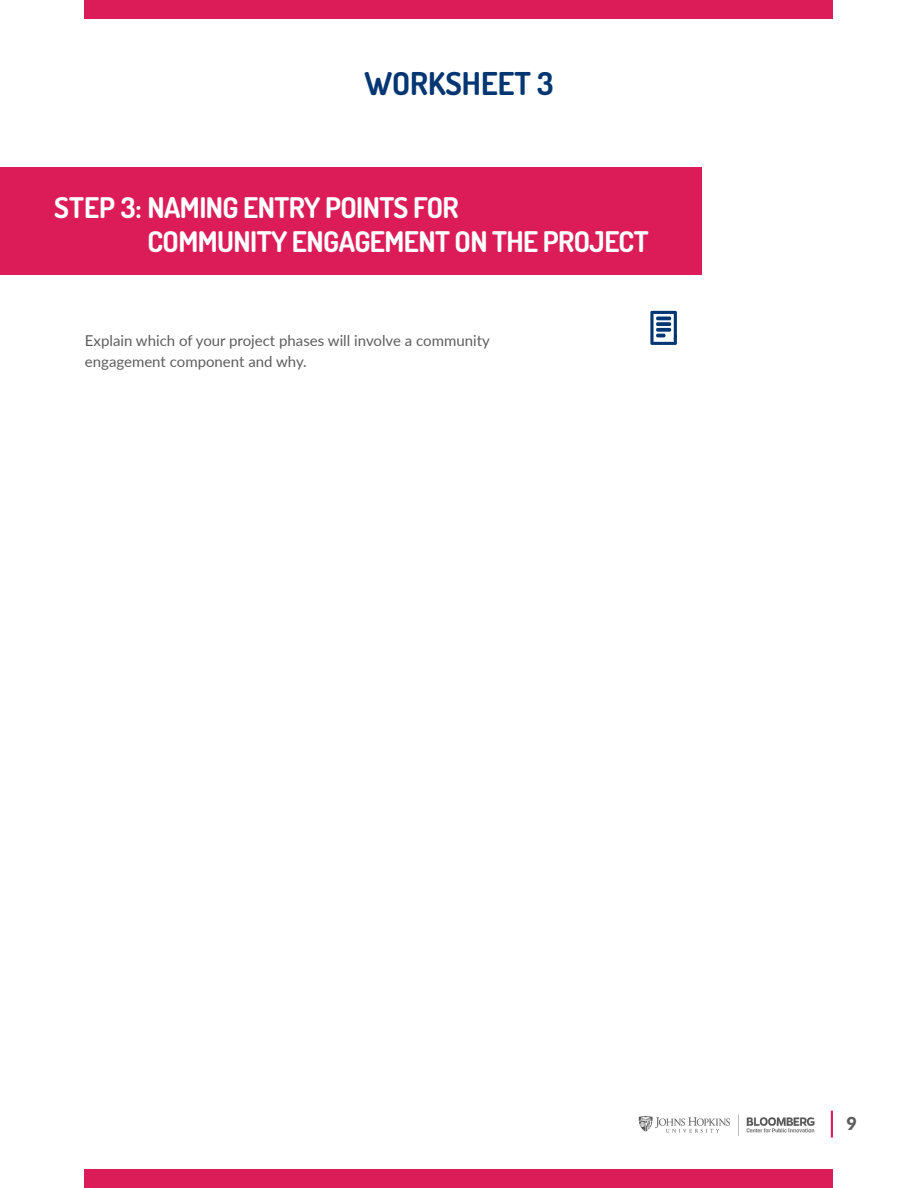
<style>
.page{position:relative;width:918px;height:1188px;background:#fff}
.page>*{position:absolute;margin:0;border:0;box-sizing:border-box;transform-origin:0 0}
.t1{font:700 31.5px "Dosis";color:#043673}
.t2{font:700 28.5px/34.2px "Dosis";letter-spacing:-.02em;color:#fff}
.t3{font:900 18px "Lato";color:#5d5d5d}
.t4{font:15px/21px "Lato";color:#5d5d5d}
</style>
<div class="page">
<img style="left:638px;top:1114px;width:176px;height:21px">
<hr style="left:831px;top:1111px;width:2px;height:27px;background:#dc1c59">
<div style="left:85px;top:0;width:748px;height:18px;background:#dc1c59"></div>
<div style="left:85px;top:1170px;width:748px;height:18px;background:#dc1c59"></div>
<div style="left:0;top:167px;width:702px;height:108px;background:#dc1c59"></div>
<svg style="left:650px;top:311px;width:27px;height:34px"></svg>
<h1 class="t1" style="left:364px;top:62px;width:191px">WORKSHEET 3</h1>
<h2 class="t2" style="left:147px;top:189px;width:503px;text-indent:-93px">STEP 3: NAMING ENTRY POINTS FOR<br>COMMUNITY ENGAGEMENT ON THE PROJECT</h2>
<p class="t4" style="left:85px;top:330px;width:406px">Explain which of your project phases will involve a community engagement component and why.</p>
<p class="t3" style="left:846px;top:1110px;width:12px">9</p>
</div>
